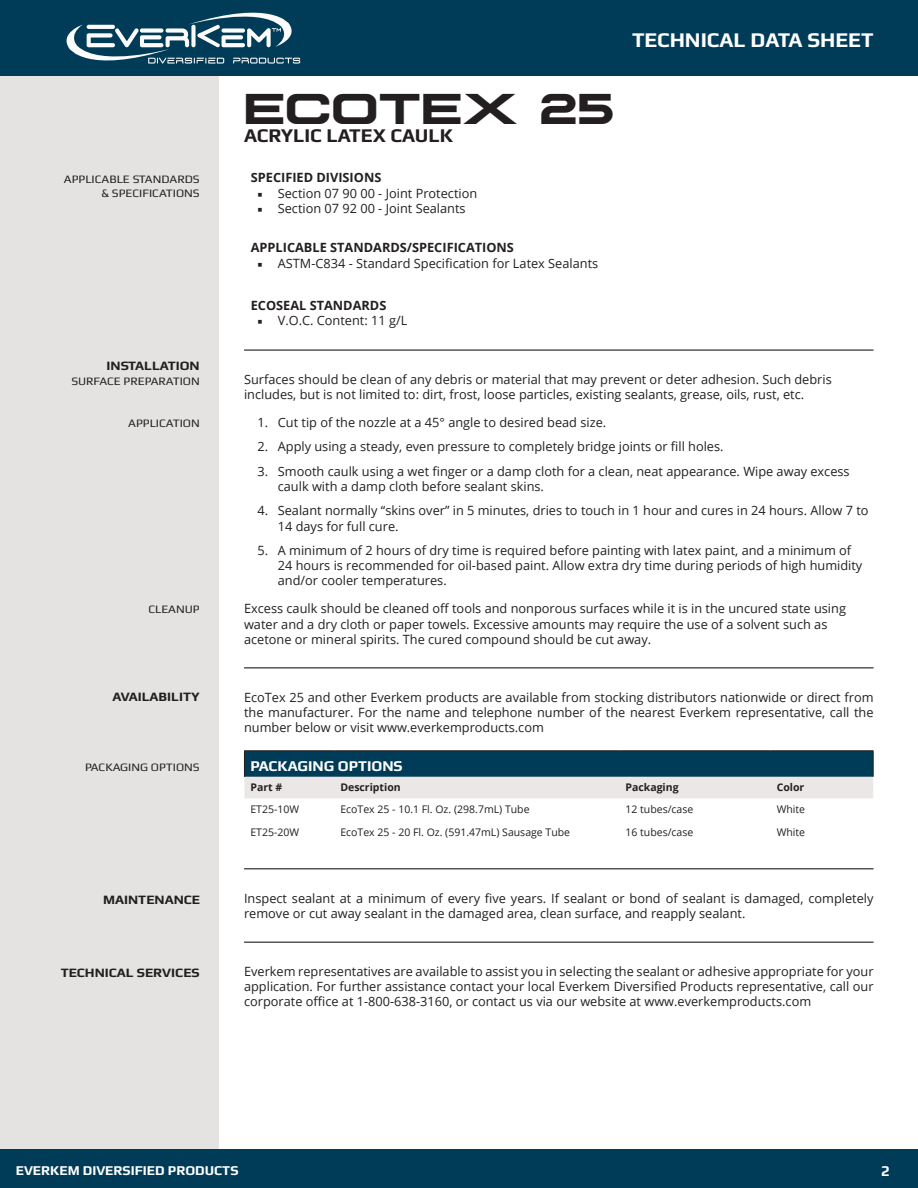
<style>
.page{position:relative;width:918px;height:1188px;background:#fff}
.page>*{position:absolute;margin:0;border:0;box-sizing:border-box;transform-origin:0 0}
.t1{font:700 45px "Plateia";color:#231f20}
.t2{font:700 21px "Play";color:#fff}
.t3{font:700 19.5px "Play";color:#231f20}
.t4{font:700 15px "Play";color:#fff}
.t5{font:700 13.5px "Play";color:#fff}
.t6{font:700 12.9px "Play";color:#231f20;scale:1.05 1}
.t7{font:12.75px/15.3px "Open Sans";color:#231f20}
.t8{font:700 12.75px "Open Sans";color:#231f20}
.t9{font:11.4px/14.4px "Play";color:#231f20;text-align:right;scale:1.05 1}
.t10{font:10.5px "Open Sans";color:#231f20}
.t11{font:700 10.5px "Open Sans";color:#231f20}
.s1{font-family:"Minion Pro"}
</style>
<div class="page">
<div style="left:0;top:50px;width:218px;height:1099px;background:#e5e3e2"></div>
<div style="left:0;top:0;width:918px;height:76px;background:#003c57"></div>
<svg style="left:66px;top:12px;width:234px;height:52px"></svg>
<div style="left:0;top:1149px;width:918px;height:39px;background:#003c57"></div>
<hr style="left:244px;top:350px;width:630px;height:1px;background:#000">
<hr style="left:244px;top:668px;width:630px;height:1px;background:#000">
<hr style="left:244px;top:868px;width:630px;height:1px;background:#000">
<hr style="left:244px;top:750px;width:90px;height:1px;background:#231f20">
<hr style="left:334px;top:750px;width:286px;height:1px;background:#231f20">
<hr style="left:620px;top:750px;width:151px;height:1px;background:#231f20">
<hr style="left:771px;top:750px;width:103px;height:1px;background:#231f20">
<svg style="left:244px;top:751px;width:630px;height:47px;background:#6a8997"></svg>
<hr style="left:244px;top:942px;width:630px;height:1px;background:#000">
<p class="t9" style="left:64px;top:171px;width:131px">APPLICABLE STANDARDS &amp; SPECIFICATIONS</p>
<p class="t6" style="left:107px;top:358px;width:90px">INSTALLATION</p>
<p class="t9" style="left:71px;top:374px;width:124px">SURFACE PREPARATION</p>
<p class="t9" style="left:128px;top:416px;width:70px">APPLICATION</p>
<p class="t9" style="left:148px;top:602px;width:50px">CLEANUP</p>
<p class="t1" style="left:244px;top:82px;width:372px">ECOTEX 25</p>
<p class="t3" style="left:244px;top:124px;width:210px">ACRYLIC LATEX CAULK</p>
<p class="t8" style="left:251px;top:169px;width:132px">SPECIFIED DIVISIONS</p>
<p class="t7" style="left:258px;top:185px;width:221px"><span class="s1">■</span> Section 07 90 00 - Joint Protection</p>
<p class="t7" style="left:258px;top:200px;width:210px"><span class="s1">■</span> Section 07 92 00 - Joint Sealants</p>
<p class="t8" style="left:251px;top:239px;width:265px">APPLICABLE STANDARDS/SPECIFICATIONS</p>
<p class="t7" style="left:258px;top:255px;width:342px"><span class="s1">■</span> ASTM-C834 - Standard Specification for Latex Sealants</p>
<p class="t8" style="left:251px;top:296px;width:137px">ECOSEAL STANDARDS</p>
<p class="t7" style="left:258px;top:312px;width:151px"><span class="s1">■</span> V.O.C. Content: 11 g/L</p>
<p class="t2" style="left:632px;top:28px;width:243px">TECHNICAL DATA SHEET</p>
<p class="t7" style="left:244px;top:371px;width:589px">Surfaces should be clean of any debris or material that may prevent or deter adhesion. Such debris includes, but is not limited to: dirt, frost, loose particles, existing sealants, grease, oils, rust, etc.</p>
<p class="t7" style="left:258px;top:414px;width:350px">1. Cut tip of the nozzle at a 45° angle to desired bead size.</p>
<p class="t7" style="left:258px;top:439px;width:468px">2. Apply using a steady, even pressure to completely bridge joints or fill holes.</p>
<p class="t7" style="left:278px;top:463px;width:573px;text-indent:-20px">3. Smooth caulk using a wet finger or a damp cloth for a clean, neat appearance. Wipe away excess caulk with a damp cloth before sealant skins.</p>
<p class="t7" style="left:278px;top:503px;width:592px;text-indent:-20px">4. Sealant normally “skins over” in 5 minutes, dries to touch in 1 hour and cures in 24 hours. Allow 7 to<br>14 days for full cure.</p>
<p class="t7" style="left:278px;top:542px;width:586px;text-indent:-20px">5. A minimum of 2 hours of dry time is required before painting with latex paint, and a minimum of<br>24 hours is recommended for oil-based paint. Allow extra dry time during periods of high humidity and/or cooler temperatures.</p>
<p class="t7" style="left:244px;top:601px;width:603px">Excess caulk should be cleaned off tools and nonporous surfaces while it is in the uncured state using water and a dry cloth or paper towels. Excessive amounts may require the use of a solvent such as acetone or mineral spirits. The cured compound should be cut away.</p>
<p class="t6" style="left:112px;top:689px;width:85px">AVAILABILITY</p>
<p class="t7" style="left:244px;top:689px;width:631px;text-align:justify">EcoTex 25 and other Everkem products are available from stocking distributors nationwide or direct from the manufacturer. For the name and telephone number of the nearest Everkem representative, call the number below or visit www.everkemproducts.com</p>
<p class="t9" style="left:85px;top:759px;width:111px">PACKAGING OPTIONS</p>
<p class="t4" style="left:250px;top:757px;width:154px">PACKAGING OPTIONS</p>
<p class="t11" style="left:250px;top:780px;width:33px">Part #</p>
<p class="t11" style="left:340px;top:780px;width:62px">Description</p>
<p class="t11" style="left:626px;top:780px;width:55px">Packaging</p>
<p class="t11" style="left:777px;top:780px;width:29px">Color</p>
<p class="t10" style="left:250px;top:801px;width:50px">ET25-10W</p>
<p class="t10" style="left:340px;top:801px;width:191px">EcoTex 25 - 10.1 Fl. Oz. (298.7mL) Tube</p>
<p class="t10" style="left:626px;top:801px;width:69px">12 tubes/case</p>
<p class="t10" style="left:777px;top:801px;width:30px">White</p>
<p class="t10" style="left:250px;top:825px;width:50px">ET25-20W</p>
<p class="t10" style="left:340px;top:825px;width:231px">EcoTex 25 - 20 Fl. Oz. (591.47mL) Sausage Tube</p>
<p class="t10" style="left:626px;top:825px;width:69px">16 tubes/case</p>
<p class="t10" style="left:777px;top:825px;width:30px">White</p>
<p class="t6" style="left:103px;top:892px;width:94px">MAINTENANCE</p>
<p class="t7" style="left:244px;top:890px;width:631px">Inspect sealant at a minimum of every five years. If sealant or bond of sealant is damaged, completely remove or cut away sealant in the damaged area, clean surface, and reapply sealant.</p>
<p class="t6" style="left:61px;top:965px;width:134px">TECHNICAL SERVICES</p>
<p class="t7" style="left:244px;top:963px;width:631px;text-align:justify">Everkem representatives are available to assist you in selecting the sealant or adhesive appropriate for your application. For further assistance contact your local Everkem Diversified Products representative, call our corporate office at 1-800-638-3160, or contact us via our website at www.everkemproducts.com</p>
<p class="t5" style="left:16px;top:1162px;width:224px">EVERKEM DIVERSIFIED PRODUCTS</p>
<p class="t4" style="left:881px;top:1162px;width:10px">2</p>
</div>
